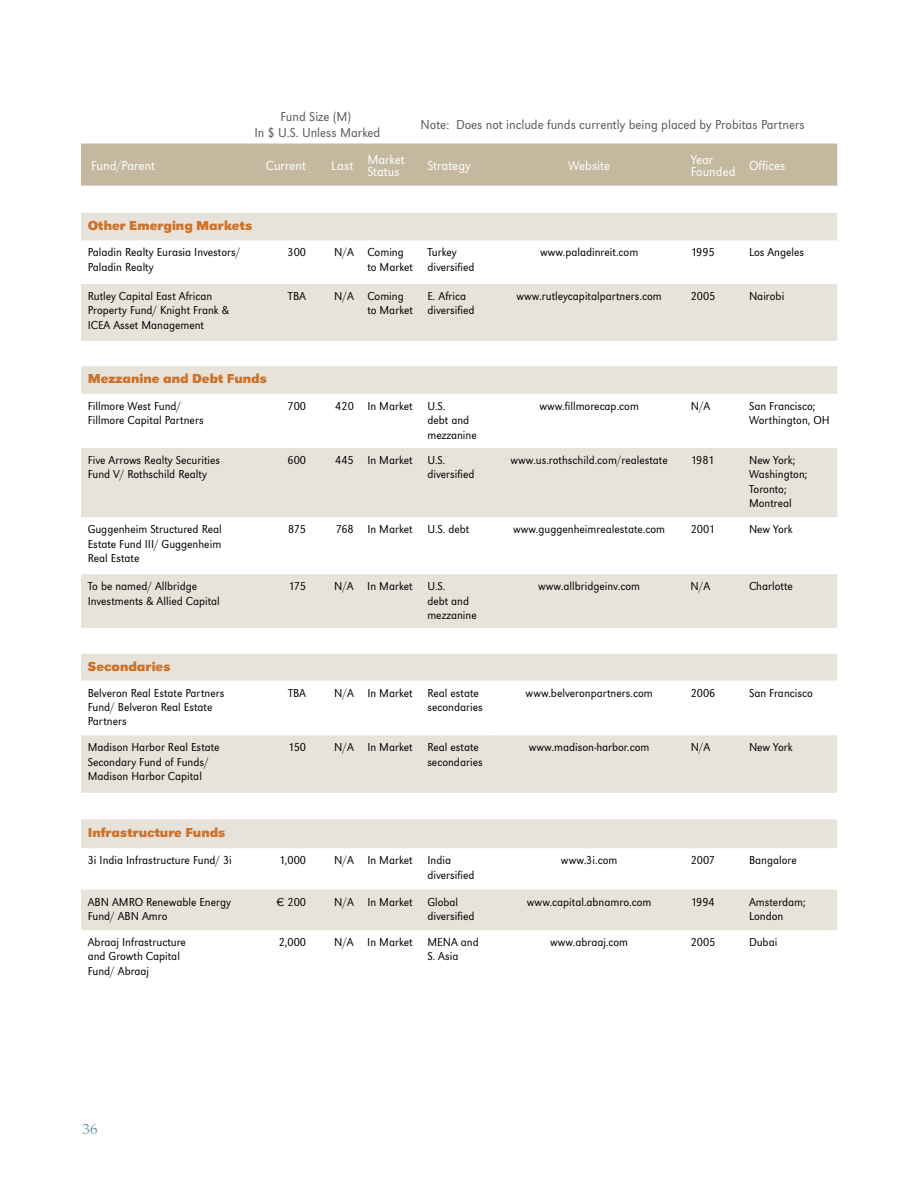
<style>
.page{position:relative;width:918px;height:1188px;background:#fff}
.page>*{position:absolute;margin:0;border:0;box-sizing:border-box;transform-origin:0 0}
.t1{font:300 15px "Palatino";color:#5d87a1}
.t2{font:13.5px/16.5px "URW Grotesk T Lig Nar";color:#58595b;text-align:center}
.t3{font:700 13.5px "URW Grotesk T";color:#cd7229}
.t4{font:13.5px/11.6px "URW Grotesk T Lig Nar";color:#fff}
.t5{font:12px/14.4px "URW Grotesk T Lig Nar";color:#000}
</style>
<div class="page">
<div style="left:81px;top:144px;width:756px;height:42px;background:#c4b99f"></div>
<svg style="left:81px;top:213px;width:756px;height:717px;fill:#e8e3da"></svg>
<p class="t2" style="left:254px;top:108px;width:127px">Fund Size (M)<br>In $ U.S. Unless Marked</p>
<p class="t2" style="left:421px;top:116px;width:386px">Note: Does not include funds currently being placed by Probitas Partners</p>
<p class="t4" style="left:91px;top:159px;width:66px">Fund/Parent</p>
<p class="t4" style="left:266px;top:159px;width:42px">Current</p>
<p class="t4" style="left:367px;top:154px;width:39px;text-indent:-36px">Last Market<br>Status</p>
<p class="t4" style="left:427px;top:159px;width:45px">Strategy</p>
<p class="t4" style="left:568px;top:159px;width:43px">Website</p>
<p class="t4" style="left:691px;top:154px;width:24px">Year</p>
<p class="t4" style="left:691px;top:162px;width:96px">Founded Offices</p>
<p class="t3" style="left:88px;top:218px;width:166px">Other Emerging Markets</p>
<p class="t5" style="left:88px;top:245px;width:154px">Paladin Realty Eurasia Investors/<br>Paladin Realty</p>
<p class="t5" style="left:288px;top:245px;width:20px">300</p>
<p class="t5" style="left:367px;top:245px;width:47px;text-indent:-33px">N/A Coming to Market</p>
<p class="t5" style="left:427px;top:245px;width:49px">Turkey diversified</p>
<p class="t5" style="left:540px;top:245px;width:100px">www.paladinreit.com</p>
<p class="t5" style="left:691px;top:245px;width:26px">1995</p>
<p class="t5" style="left:749px;top:245px;width:57px">Los Angeles</p>
<p class="t5" style="left:88px;top:289px;width:143px">Rutley Capital East African<br>Property Fund/ Knight Frank &amp;<br>ICEA Asset Management</p>
<p class="t5" style="left:288px;top:289px;width:20px">TBA</p>
<p class="t5" style="left:367px;top:289px;width:47px;text-indent:-33px">N/A Coming to Market</p>
<p class="t5" style="left:427px;top:289px;width:49px">E. Africa diversified</p>
<p class="t5" style="left:517px;top:289px;width:147px">www.rutleycapitalpartners.com</p>
<p class="t5" style="left:691px;top:289px;width:26px">2005</p>
<p class="t5" style="left:749px;top:289px;width:37px">Nairobi</p>
<p class="t3" style="left:88px;top:371px;width:181px">Mezzanine and Debt Funds</p>
<p class="t5" style="left:88px;top:399px;width:117px">Fillmore West Fund/<br>Fillmore Capital Partners</p>
<p class="t5" style="left:288px;top:399px;width:20px">700</p>
<p class="t5" style="left:427px;top:399px;width:51px;text-indent:-92px">420 In Market U.S.<br>debt and mezzanine</p>
<p class="t5" style="left:539px;top:399px;width:101px">www.fillmorecap.com</p>
<p class="t5" style="left:691px;top:399px;width:21px">N/A</p>
<p class="t5" style="left:749px;top:399px;width:82px">San Francisco;<br>Worthington, OH</p>
<p class="t5" style="left:88px;top:453px;width:134px">Five Arrows Realty Securities<br>Fund V/ Rothschild Realty</p>
<p class="t5" style="left:288px;top:453px;width:20px">600</p>
<p class="t5" style="left:427px;top:453px;width:49px;text-indent:-92px">445 In Market U.S. diversified</p>
<p class="t5" style="left:511px;top:453px;width:159px">www.us.rothschild.com/realestate</p>
<p class="t5" style="left:691px;top:453px;width:25px">1981</p>
<p class="t5" style="left:749px;top:453px;width:60px">New York;<br>Washington;<br>Toronto;<br>Montreal</p>
<p class="t5" style="left:88px;top:522px;width:136px;text-align:justify">Guggenheim Structured Real Estate Fund III/ Guggenheim Real Estate</p>
<p class="t5" style="left:288px;top:522px;width:20px">875</p>
<p class="t5" style="left:336px;top:522px;width:135px">768 In Market U.S. debt</p>
<p class="t5" style="left:513px;top:522px;width:153px">www.guggenheimrealestate.com</p>
<p class="t5" style="left:691px;top:522px;width:26px">2001</p>
<p class="t5" style="left:749px;top:522px;width:45px">New York</p>
<p class="t5" style="left:88px;top:579px;width:134px">To be named/ Allbridge<br>Investments &amp; Allied Capital</p>
<p class="t5" style="left:288px;top:579px;width:19px">175</p>
<p class="t5" style="left:427px;top:579px;width:51px;text-indent:-93px">N/A In Market U.S.<br>debt and mezzanine</p>
<p class="t5" style="left:538px;top:579px;width:103px">www.allbridgeinv.com</p>
<p class="t5" style="left:691px;top:579px;width:21px">N/A</p>
<p class="t5" style="left:749px;top:579px;width:45px">Charlotte</p>
<p class="t3" style="left:88px;top:659px;width:84px">Secondaries</p>
<p class="t5" style="left:88px;top:685px;width:138px">Belveron Real Estate Partners<br>Fund/ Belveron Real Estate<br>Partners</p>
<p class="t5" style="left:288px;top:685px;width:20px">TBA</p>
<p class="t5" style="left:427px;top:685px;width:57px;text-indent:-93px">N/A In Market Real estate secondaries</p>
<p class="t5" style="left:526px;top:685px;width:129px">www.belveronpartners.com</p>
<p class="t5" style="left:691px;top:685px;width:26px">2006</p>
<p class="t5" style="left:749px;top:685px;width:65px">San Francisco</p>
<p class="t5" style="left:88px;top:740px;width:133px">Madison Harbor Real Estate<br>Secondary Fund of Funds/<br>Madison Harbor Capital</p>
<p class="t5" style="left:288px;top:740px;width:19px">150</p>
<p class="t5" style="left:427px;top:740px;width:57px;text-indent:-93px">N/A In Market Real estate secondaries</p>
<p class="t5" style="left:529px;top:740px;width:122px">www.madison-harbor.com</p>
<p class="t5" style="left:691px;top:740px;width:21px">N/A</p>
<p class="t5" style="left:749px;top:740px;width:45px">New York</p>
<p class="t3" style="left:88px;top:824px;width:139px">Infrastructure Funds</p>
<p class="t5" style="left:88px;top:853px;width:146px">3i India Infrastructure Fund/ 3i</p>
<p class="t5" style="left:279px;top:853px;width:28px">1,000</p>
<p class="t5" style="left:427px;top:853px;width:49px;text-indent:-93px">N/A In Market India diversified</p>
<p class="t5" style="left:561px;top:853px;width:58px">www.3i.com</p>
<p class="t5" style="left:691px;top:853px;width:26px">2007</p>
<p class="t5" style="left:749px;top:853px;width:49px">Bangalore</p>
<p class="t5" style="left:88px;top:894px;width:145px">ABN AMRO Renewable Energy<br>Fund/ ABN Amro</p>
<p class="t5" style="left:276px;top:894px;width:31px">€ 200</p>
<p class="t5" style="left:427px;top:894px;width:49px;text-indent:-93px">N/A In Market Global diversified</p>
<p class="t5" style="left:527px;top:894px;width:126px">www.capital.abnamro.com</p>
<p class="t5" style="left:691px;top:894px;width:25px">1994</p>
<p class="t5" style="left:749px;top:894px;width:58px">Amsterdam;<br>London</p>
<p class="t5" style="left:88px;top:935px;width:100px">Abraaj Infrastructure and Growth Capital<br>Fund/ Abraaj</p>
<p class="t5" style="left:279px;top:935px;width:29px">2,000</p>
<p class="t5" style="left:427px;top:935px;width:53px;text-indent:-93px">N/A In Market MENA and<br>S. Asia</p>
<p class="t5" style="left:550px;top:935px;width:80px">www.abraaj.com</p>
<p class="t5" style="left:691px;top:935px;width:26px">2005</p>
<p class="t5" style="left:749px;top:935px;width:30px">Dubai</p>
<p class="t1" style="left:82px;top:1120px;width:17px">36</p>
</div>
